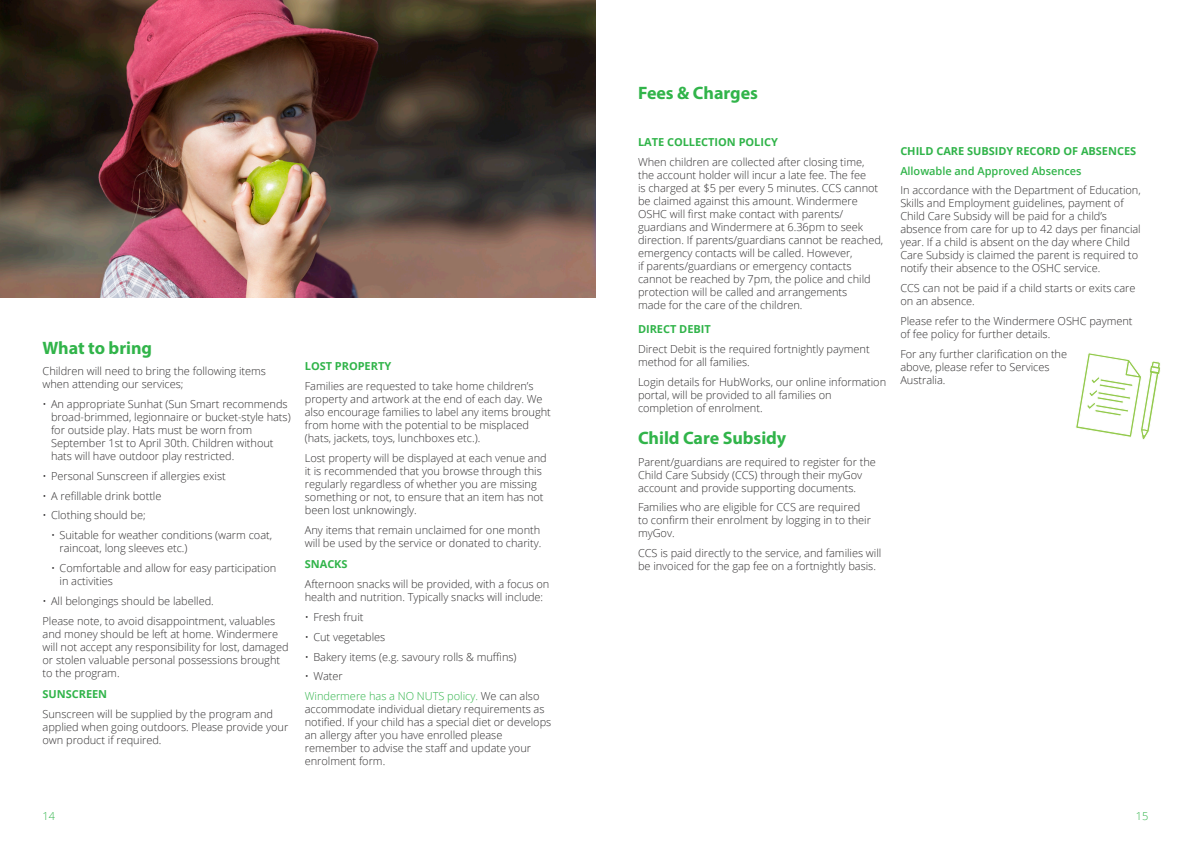
<style>
.page{position:relative;width:1191px;height:842px;background:#fff}
.page>*{position:absolute;margin:0;border:0;box-sizing:border-box;transform-origin:0 0}
.t1{font:700 18px "Myriad Pro";letter-spacing:-.005em;color:#31b44a}
.t2{font:300 11px/13px "Open Sans";letter-spacing:-.005em;color:#312f30}
.t3{font:700 11px "Open Sans";letter-spacing:-.005em;color:#31b44a}
.t4{font:300 11px/19.8px "Open Sans";letter-spacing:-.005em;color:#31b44a}
.t5{font:600 11px "Open Sans";letter-spacing:-.005em;color:#31b44a}
.s1{color:#312f30}
</style>
<div class="page">
<img style="left:0;top:0;width:595px;height:298px">
<svg style="left:1076px;top:353px;width:85px;height:87px"></svg>
<h1 class="t1" style="left:43px;top:336px;width:111px">What to bring</h1>
<p class="t2" style="left:43px;top:364px;width:225px">Children will need to bring the following items when attending our services;</p>
<p class="t2" style="left:51px;top:397px;width:241px;text-indent:-9px">• An appropriate Sunhat (Sun Smart recommends broad-brimmed, legionnaire or bucket-style hats) for outside play. Hats must be worn from September 1st to April 30th. Children without hats will have outdoor play restricted.</p>
<p class="t2" style="left:43px;top:469px;width:185px">• Personal Sunscreen if allergies exist</p>
<p class="t2" style="left:43px;top:489px;width:120px">• A refillable drink bottle</p>
<p class="t2" style="left:43px;top:509px;width:105px">• Clothing should be;</p>
<p class="t2" style="left:60px;top:528px;width:214px;text-indent:-9px">• Suitable for weather conditions (warm coat, raincoat, long sleeves etc.)</p>
<p class="t2" style="left:60px;top:561px;width:218px;text-indent:-9px">• Comfortable and allow for easy participation in activities</p>
<p class="t2" style="left:43px;top:591px;width:234px;line-height:19.8px">• All belongings should be labelled.<br>Please note, to avoid disappointment, valuables</p>
<p class="t2" style="left:43px;top:627px;width:247px">and money should be left at home. Windermere will not accept any responsibility for lost, damaged or stolen valuable personal possessions brought to the program.</p>
<p class="t3" style="left:43px;top:686px;width:66px">SUNSCREEN</p>
<p class="t2" style="left:43px;top:707px;width:247px">Sunscreen will be supplied by the program and applied when going outdoors. Please provide your own product if required.</p>
<p class="t3" style="left:305px;top:358px;width:88px">LOST PROPERTY</p>
<p class="t2" style="left:305px;top:379px;width:247px">Families are requested to take home children’s property and artwork at the end of each day. We also encourage families to label any items brought from home with the potential to be misplaced (hats, jackets, toys, lunchboxes etc.).</p>
<p class="t2" style="left:305px;top:451px;width:243px">Lost property will be displayed at each venue and it is recommended that you browse through this regularly regardless of whether you are missing something or not, to ensure that an item has not been lost unknowingly.</p>
<p class="t2" style="left:305px;top:523px;width:238px">Any items that remain unclaimed for one month will be used by the service or donated to charity.</p>
<p class="t3" style="left:305px;top:557px;width:44px">SNACKS</p>
<p class="t2" style="left:305px;top:577px;width:246px">Afternoon snacks will be provided, with a focus on health and nutrition. Typically snacks will include:</p>
<p class="t2" style="left:305px;top:610px;width:60px">• Fresh fruit</p>
<p class="t2" style="left:305px;top:630px;width:82px">• Cut vegetables</p>
<p class="t2" style="left:305px;top:650px;width:213px">• Bakery items (e.g. savoury rolls &amp; muffins)</p>
<p class="t4" style="left:305px;top:666px;width:236px"><span class="s1">• Water<br></span>Windermere has a NO NUTS policy. <span class="s1">We can also</span></p>
<p class="t2" style="left:305px;top:702px;width:248px">accommodate individual dietary requirements as notified. If your child has a special diet or develops an allergy after you have enrolled please remember to advise the staff and update your enrolment form.</p>
<h1 class="t1" style="left:638px;top:81px;width:121px">Fees &amp; Charges</h1>
<p class="t3" style="left:638px;top:134px;width:141px">LATE COLLECTION POLICY</p>
<p class="t2" style="left:638px;top:155px;width:247px">When children are collected after closing time,<br>the account holder will incur a late fee. The fee<br>is charged at $5 per every 5 minutes. CCS cannot be claimed against this amount. Windermere OSHC will first make contact with parents/ guardians and Windermere at 6.36pm to seek direction. If parents/guardians cannot be reached, emergency contacts will be called. However,<br>if parents/guardians or emergency contacts cannot be reached by 7pm, the police and child protection will be called and arrangements<br>made for the care of the children.</p>
<p class="t3" style="left:638px;top:321px;width:74px">DIRECT DEBIT</p>
<p class="t2" style="left:638px;top:342px;width:233px">Direct Debit is the required fortnightly payment method for all families.</p>
<p class="t2" style="left:638px;top:375px;width:250px">Login details for HubWorks, our online information portal, will be provided to all families on completion of enrolment.</p>
<h1 class="t1" style="left:638px;top:426px;width:150px">Child Care Subsidy</h1>
<p class="t2" style="left:638px;top:455px;width:239px">Parent/guardians are required to register for the<br>Child Care Subsidy (CCS) through their myGov account and provide supporting documents.</p>
<p class="t2" style="left:638px;top:501px;width:234px">Families who are eligible for CCS are required to confirm their enrolment by logging in to their myGov.</p>
<p class="t2" style="left:638px;top:546px;width:245px">CCS is paid directly to the service, and families will be invoiced for the gap fee on a fortnightly basis.</p>
<p class="t3" style="left:900px;top:143px;width:237px">CHILD CARE SUBSIDY RECORD OF ABSENCES</p>
<p class="t5" style="left:900px;top:163px;width:183px">Allowable and Approved Absences</p>
<p class="t2" style="left:900px;top:184px;width:242px">In accordance with the Department of Education, Skills and Employment guidelines, payment of Child Care Subsidy will be paid for a child’s absence from care for up to 42 days per financial year. If a child is absent on the day where Child Care Subsidy is claimed the parent is required to notify their absence to the OSHC service.</p>
<p class="t2" style="left:900px;top:281px;width:237px">CCS can not be paid if a child starts or exits care on an absence.</p>
<p class="t2" style="left:900px;top:314px;width:234px">Please refer to the Windermere OSHC payment of fee policy for further details.</p>
<p class="t2" style="left:900px;top:347px;width:168px">For any further clarification on the above, please refer to Services<br>Australia.</p>
<p class="t4" style="left:43px;top:806px;width:14px">14</p>
<p class="t4" style="left:1136px;top:806px;width:14px">15</p>
</div>
